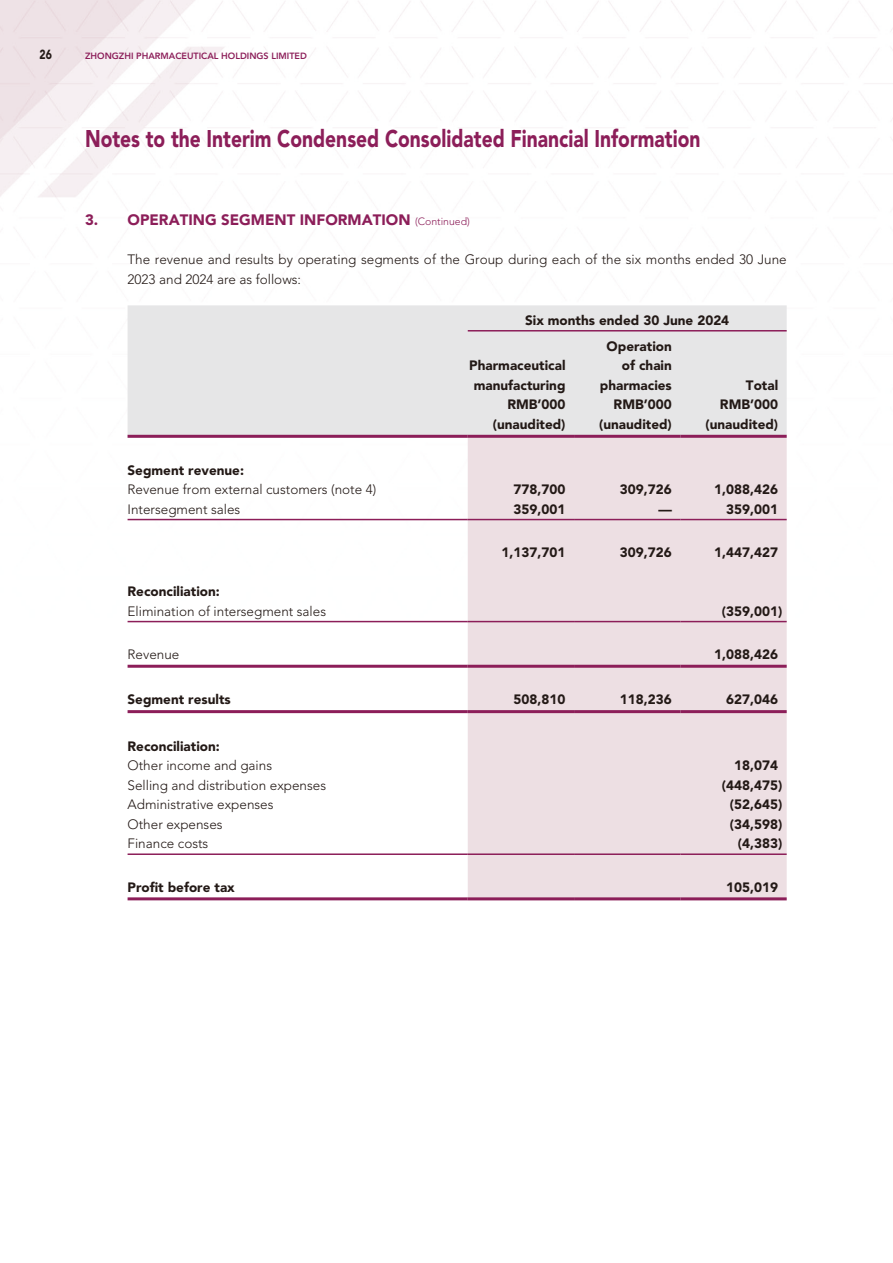
<style>
.page{position:relative;width:893px;height:1263px;background:#fff}
.page>*{position:absolute;margin:0;border:0;box-sizing:border-box;transform-origin:0 0}
.t1{font:900 24px "Avenir LT Std";color:#8c1e59;scale:.8 1}
.t2{font:900 15px "Avenir LT Std";color:#8c1e59}
.t3{font:900 13.5px/19.5px "Avenir LT Std";color:#231916;text-align:center}
.t4{font:300 13.5px/19.5px "Avenir LT Std";color:#231916}
.t5{font:900 13.2px "Avenir LT Std";color:#231916;scale:.8 1}
.t6{font:800 9px "Avenir LT Std";color:#8c1e59}
.s1{font-weight:300;font-size:10.5px}
</style>
<div class="page">
<img style="left:0;top:0;width:893px;height:901px">
<div style="left:128px;top:305px;width:659px;height:130px;background:#e6e6e7"></div>
<div style="left:468px;top:438px;width:319px;height:459px;background:#eddfe3"></div>
<hr style="left:468px;top:330px;width:319px;height:1px;background:#8c1e59">
<hr style="left:128px;top:435px;width:340px;height:3px;background:#8c1e59">
<hr style="left:468px;top:435px;width:106px;height:3px;background:#8c1e59">
<hr style="left:574px;top:435px;width:106px;height:3px;background:#8c1e59">
<hr style="left:680px;top:435px;width:107px;height:3px;background:#8c1e59">
<hr style="left:128px;top:519px;width:340px;height:1px;background:#8c1e59">
<hr style="left:468px;top:519px;width:106px;height:1px;background:#8c1e59">
<hr style="left:574px;top:519px;width:106px;height:1px;background:#8c1e59">
<hr style="left:680px;top:519px;width:107px;height:1px;background:#8c1e59">
<hr style="left:128px;top:621px;width:340px;height:1px;background:#8c1e59">
<hr style="left:468px;top:621px;width:106px;height:1px;background:#8c1e59">
<hr style="left:574px;top:621px;width:106px;height:1px;background:#8c1e59">
<hr style="left:680px;top:621px;width:107px;height:1px;background:#8c1e59">
<hr style="left:128px;top:665px;width:340px;height:3px;background:#8c1e59">
<hr style="left:468px;top:665px;width:106px;height:3px;background:#8c1e59">
<hr style="left:574px;top:665px;width:106px;height:3px;background:#8c1e59">
<hr style="left:680px;top:665px;width:107px;height:3px;background:#8c1e59">
<hr style="left:128px;top:710px;width:340px;height:3px;background:#8c1e59">
<hr style="left:468px;top:710px;width:106px;height:3px;background:#8c1e59">
<hr style="left:574px;top:710px;width:106px;height:3px;background:#8c1e59">
<hr style="left:680px;top:710px;width:107px;height:3px;background:#8c1e59">
<hr style="left:128px;top:853px;width:340px;height:2px;background:#8c1e59">
<hr style="left:468px;top:853px;width:106px;height:2px;background:#8c1e59">
<hr style="left:574px;top:853px;width:106px;height:2px;background:#8c1e59">
<hr style="left:680px;top:853px;width:107px;height:2px;background:#8c1e59">
<hr style="left:128px;top:897px;width:340px;height:3px;background:#8c1e59">
<hr style="left:468px;top:897px;width:106px;height:3px;background:#8c1e59">
<hr style="left:574px;top:897px;width:106px;height:3px;background:#8c1e59">
<hr style="left:680px;top:897px;width:107px;height:3px;background:#8c1e59">
<p class="t5" style="left:39px;top:48px;width:17px">26</p>
<p class="t6" style="left:85px;top:51px;width:223px">ZHONGZHI PHARMACEUTICAL HOLDINGS LIMITED</p>
<h1 class="t1" style="left:85px;top:128px;width:771px">Notes to the Interim Condensed Consolidated Financial Information</h1>
<p class="t2" style="left:85px;top:213px;width:386px">3. OPERATING SEGMENT INFORMATION <span class="s1">(Continued)</span></p>
<p class="t4" style="left:128px;top:250px;width:661px">The revenue and results by operating segments of the Group during each of the six months ended 30 June<br>2023 and 2024 are as follows:</p>
<p class="t3" style="left:525px;top:311px;width:206px">Six months ended 30 June 2024</p>
<p class="t3" style="left:469px;top:357px;width:98px">Pharmaceutical manufacturing</p>
<p class="t3" style="left:600px;top:337px;width:74px;text-align:right">Operation of chain pharmacies</p>
<p class="t3" style="left:746px;top:376px;width:34px">Total</p>
<p class="t3" style="left:507px;top:396px;width:60px">RMB’000</p>
<p class="t3" style="left:614px;top:396px;width:60px">RMB’000</p>
<p class="t3" style="left:720px;top:396px;width:60px">RMB’000</p>
<p class="t3" style="left:493px;top:415px;width:74px">(unaudited)</p>
<p class="t3" style="left:599px;top:415px;width:74px">(unaudited)</p>
<p class="t3" style="left:705px;top:415px;width:74px">(unaudited)</p>
<p class="t3" style="left:128px;top:461px;width:118px">Segment revenue:</p>
<p class="t4" style="left:128px;top:480px;width:250px">Revenue from external customers (note 4)</p>
<p class="t3" style="left:514px;top:480px;width:53px">778,700</p>
<p class="t3" style="left:620px;top:480px;width:53px">309,726</p>
<p class="t3" style="left:714px;top:480px;width:65px">1,088,426</p>
<p class="t4" style="left:128px;top:500px;width:114px">Intersegment sales</p>
<p class="t3" style="left:514px;top:500px;width:53px">359,001</p>
<p class="t3" style="left:658px;top:500px;width:15px">—</p>
<p class="t3" style="left:726px;top:500px;width:53px">359,001</p>
<p class="t3" style="left:502px;top:543px;width:65px">1,137,701</p>
<p class="t3" style="left:620px;top:543px;width:53px">309,726</p>
<p class="t3" style="left:714px;top:543px;width:65px">1,447,427</p>
<p class="t3" style="left:128px;top:582px;width:94px">Reconciliation:</p>
<p class="t4" style="left:128px;top:602px;width:200px">Elimination of intersegment sales</p>
<p class="t3" style="left:722px;top:602px;width:62px">(359,001)</p>
<p class="t4" style="left:128px;top:645px;width:53px">Revenue</p>
<p class="t3" style="left:714px;top:645px;width:65px">1,088,426</p>
<p class="t3" style="left:128px;top:691px;width:105px">Segment results</p>
<p class="t3" style="left:514px;top:691px;width:53px">508,810</p>
<p class="t3" style="left:620px;top:691px;width:53px">118,236</p>
<p class="t3" style="left:726px;top:691px;width:53px">627,046</p>
<p class="t3" style="left:128px;top:737px;width:94px">Reconciliation:</p>
<p class="t4" style="left:128px;top:756px;width:146px">Other income and gains</p>
<p class="t3" style="left:734px;top:756px;width:45px">18,074</p>
<p class="t4" style="left:128px;top:776px;width:200px">Selling and distribution expenses</p>
<p class="t3" style="left:722px;top:776px;width:62px">(448,475)</p>
<p class="t4" style="left:128px;top:795px;width:148px">Administrative expenses</p>
<p class="t3" style="left:730px;top:795px;width:54px">(52,645)</p>
<p class="t4" style="left:128px;top:815px;width:97px">Other expenses</p>
<p class="t3" style="left:730px;top:815px;width:54px">(34,598)</p>
<p class="t4" style="left:128px;top:834px;width:82px">Finance costs</p>
<p class="t3" style="left:738px;top:834px;width:46px">(4,383)</p>
<p class="t3" style="left:128px;top:878px;width:109px">Profit before tax</p>
<p class="t3" style="left:726px;top:878px;width:53px">105,019</p>
</div>
